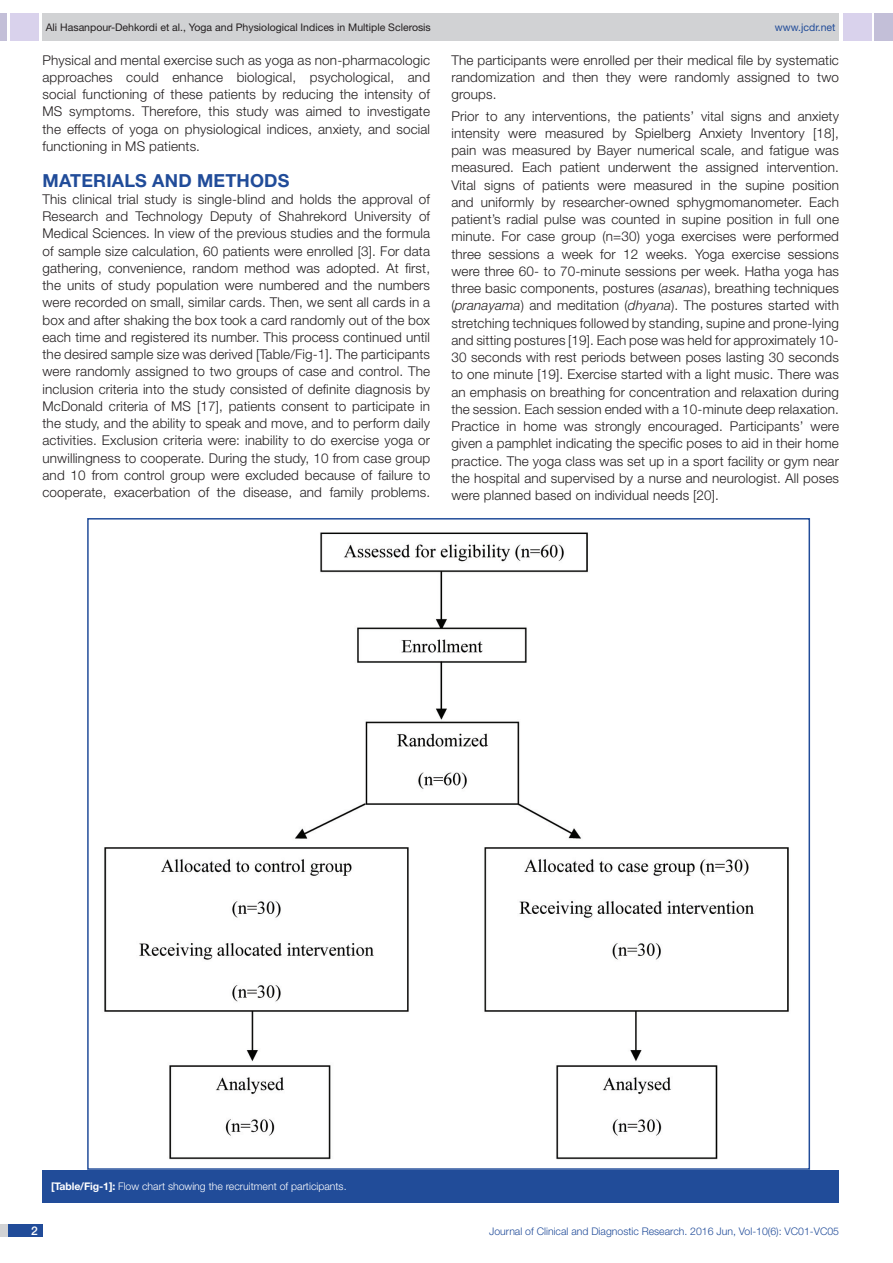
<style>
.page{position:relative;width:893px;height:1263px;background:#fff}
.page>*{position:absolute;margin:0;border:0;box-sizing:border-box;transform-origin:0 0}
.Level_1{font:700 18px "Helvetica Neue";letter-spacing:.01em;color:#214c99}
.Body_text{font:300 13.5px/17.2px "Helvetica Neue";letter-spacing:.01em;color:#231f20;text-align:justify}
.t1{font:500 12px "Helvetica Neue";color:#fff}
.t2{font:10.5px "Helvetica Neue";color:#231f20}
.t3{font:300 10.5px "Helvetica Neue";color:#214c99}
.Table_text{font:300 10.5px "Helvetica Neue";color:#fff}
.t4{font:10.5px "Helvetica Neue";color:#214c99}
.s1{font-style:italic}
.s2{font-weight:700}
</style>
<div class="page">
<div style="left:0;top:13px;width:7px;height:28px;background:#c3bfd8"></div>
<div style="left:10px;top:13px;width:29px;height:28px;background:#d9d2ec"></div>
<div style="left:43px;top:13px;width:796px;height:28px;background:#d1d2d4"></div>
<div style="left:875px;top:13px;width:18px;height:28px;background:#c3bfd8"></div>
<div style="left:843px;top:13px;width:29px;height:28px;background:#d9d2ec"></div>
<div style="left:0;top:1224px;width:43px;height:13px;background:#d1d2d4"></div>
<div style="left:8px;top:1224px;width:35px;height:13px;background:#214c99"></div>
<div style="left:43px;top:1170px;width:796px;height:32px;background:#214c99"></div>
<img style="left:104px;top:532px;width:685px;height:628px">
<p class="t2" style="left:46px;top:21px;width:387px">Ali Hasanpour-Dehkordi et al., Yoga and Physiological Indices in Multiple Sclerosis</p>
<p class="t4" style="left:775px;top:21px;width:62px">www.jcdr.net</p>
<p class="Body_text" style="left:43px;top:51px;width:389px">Physical and mental exercise such as yoga as non-pharmacologic approaches could enhance biological, psychological, and social functioning of these patients by reducing the intensity of MS symptoms. Therefore, this study was aimed to investigate the effects of yoga on physiological indices, anxiety, and social functioning in MS patients.</p>
<p class="Level_1" style="left:43px;top:169px;width:246px">MATERIALS AND METHODS</p>
<p class="Body_text" style="left:43px;top:190px;width:389px">This clinical trial study is single-blind and holds the approval of Research and Technology Deputy of Shahrekord University of Medical Sciences. In view of the previous studies and the formula of sample size calculation, 60 patients were enrolled [3]. For data gathering, convenience, random method was adopted. At first, the units of study population were numbered and the numbers were recorded on small, similar cards. Then, we sent all cards in a box and after shaking the box took a card randomly out of the box each time and registered its number. This process continued until the desired sample size was derived [Table/Fig-1]. The participants were randomly assigned to two groups of case and control. The inclusion criteria into the study consisted of definite diagnosis by McDonald criteria of MS [17], patients consent to participate in the study, and the ability to speak and move, and to perform daily activities. Exclusion criteria were: inability to do exercise yoga or unwillingness to cooperate. During the study, 10 from case group and 10 from control group were excluded because of failure to cooperate, exacerbation of the disease, and family problems.</p>
<p class="Body_text" style="left:451px;top:51px;width:389px">The participants were enrolled per their medical file by systematic randomization and then they were randomly assigned to two groups.</p>
<p class="Body_text" style="left:451px;top:107px;width:389px">Prior to any interventions, the patients’ vital signs and anxiety intensity were measured by Spielberg Anxiety Inventory [18], pain was measured by Bayer numerical scale, and fatigue was measured. Each patient underwent the assigned intervention.<br>Vital signs of patients were measured in the supine position and uniformly by researcher-owned sphygmomanometer. Each patient’s radial pulse was counted in supine position in full one minute. For case group (n=30) yoga exercises were performed three sessions a week for 12 weeks. Yoga exercise sessions were three 60- to 70-minute sessions per week. Hatha yoga has three basic components, postures (<span class="s1">asanas</span>), breathing techniques (<span class="s1">pranayama</span>) and meditation (<span class="s1">dhyana</span>). The postures started with stretching techniques followed by standing, supine and prone-lying and sitting postures [19]. Each pose was held for approximately 10- 30 seconds with rest periods between poses lasting 30 seconds to one minute [19]. Exercise started with a light music. There was an emphasis on breathing for concentration and relaxation during the session. Each session ended with a 10-minute deep relaxation.<br>Practice in home was strongly encouraged. Participants’ were given a pamphlet indicating the specific poses to aid in their home practice. The yoga class was set up in a sport facility or gym near the hospital and supervised by a nurse and neurologist. All poses were planned based on individual needs [20].</p>
<p class="Table_text" style="left:51px;top:1180px;width:297px"><span class="s2">[TABLE/FIG-1]:</span> Flow chart showing the recruitment of participants.</p>
<p class="t1" style="left:31px;top:1223px;width:8px">2</p>
<p class="t3" style="left:489px;top:1225px;width:351px">Journal of Clinical and Diagnostic Research. 2016 Jun, Vol-10(6): VC01-VC05</p>
</div>
